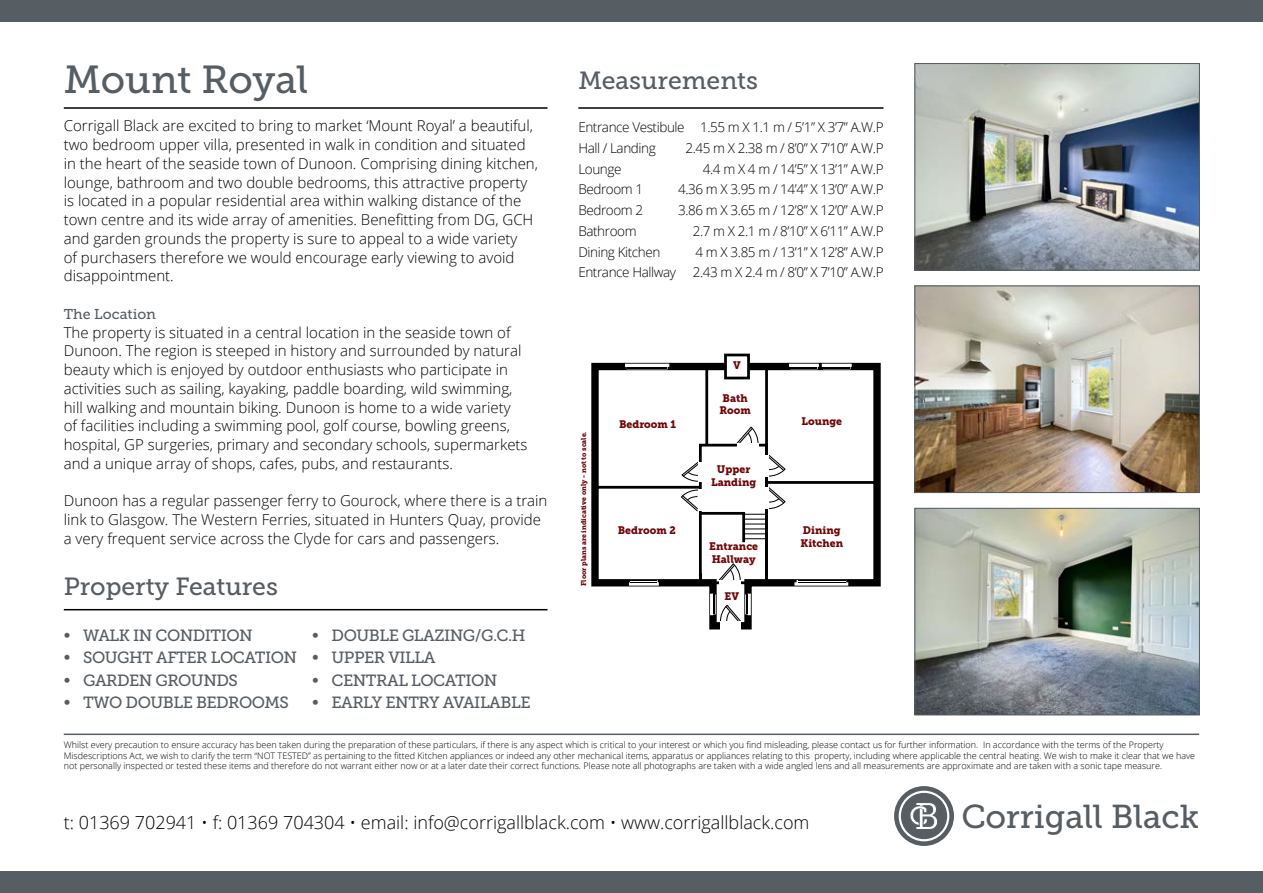
<style>
.page{position:relative;width:1263px;height:893px;background:#fff}
.page>*{position:absolute;margin:0;border:0;box-sizing:border-box;transform-origin:0 0}
.t1{font:39px "Museo Slab 500";letter-spacing:-.005em;color:#565d63}
.t2{font:33px "Museo Slab 500";color:#565d63}
.t3{font:24.75px "Museo Slab 500";color:#565d63}
.t4{font:300 18px "Open Sans";color:#000}
.t5{font:16.2px "Museo Slab 500";letter-spacing:-.03em;color:#565d63}
.t6{font:300 15px/18.8px "Open Sans";color:#000}
.t7{font:14.25px "Museo Slab 500";color:#565d63}
.t8{font:300 13.5px/20.7px "Open Sans";letter-spacing:-.03em;color:#000}
.t9{font:10.8px/12.6px "Museo Slab 900";color:#700809;text-align:center}
.t10{font:300 9px/10.8px "Open Sans";color:#000}
.t11{font:7.05px "Museo Slab 900";color:#700809}
</style>
<div class="page">
<hr style="left:64px;top:733px;width:1135px;height:2px;background:#565d63">
<svg style="left:894px;top:786px;width:60px;height:60px"></svg>
<svg style="left:899px;top:791px;width:50px;height:50px"></svg>
<div style="left:901px;top:793px;width:46px;height:46px;background:#565d63;border-radius:50%"></div>
<svg style="left:910px;top:803px;width:28px;height:26px"></svg>
<img style="left:916px;top:65px;width:282px;height:204px">
<div style="left:914px;top:63px;width:286px;height:208px;border:1px solid #565d63"></div>
<img style="left:916px;top:287px;width:282px;height:204px">
<div style="left:914px;top:285px;width:286px;height:208px;border:1px solid #565d63"></div>
<img style="left:916px;top:510px;width:282px;height:203px">
<div style="left:914px;top:508px;width:286px;height:207px;border:1px solid #565d63"></div>
<div style="left:0;top:0;width:1263px;height:21px;background:#565d63"></div>
<div style="left:0;top:872px;width:1263px;height:21px;background:#565d63"></div>
<hr style="left:64px;top:107px;width:483px;height:2px;background:#000">
<hr style="left:64px;top:609px;width:483px;height:1px;background:#000">
<hr style="left:578px;top:107px;width:305px;height:2px;background:#000">
<svg style="left:591px;top:362px;width:290px;height:268px"></svg>
<hr style="left:595px;top:486px;width:105px;height:3px;background:#000">
<hr style="left:766px;top:481px;width:111px;height:3px;background:#000">
<div style="left:719px;top:580px;width:22px;height:8px;background:#fff"></div>
<div style="left:720px;top:622px;width:21px;height:10px;background:#fff"></div>
<svg style="left:629px;top:580px;width:30px;height:6px"></svg>
<svg style="left:710px;top:594px;width:41px;height:29px"></svg>
<svg style="left:680px;top:364px;width:172px;height:222px"></svg>
<svg style="left:625px;top:364px;width:44px;height:5px"></svg>
<hr style="left:627px;top:367px;width:40px;height:1px;background:#000">
<hr style="left:627px;top:368px;width:40px;height:1px;background:#000">
<div style="left:725px;top:355px;width:23px;height:23px;background:#fff"></div>
<div style="left:724px;top:354px;width:26px;height:25px;border:3px solid #000"></div>
<h1 class="t1" style="left:64px;top:58px;width:246px">Mount Royal</h1>
<h3 class="t3" style="left:578px;top:66px;width:181px">Measurements</h3>
<p class="t8" style="left:578px;top:117px;width:307px">Entrance Vestibule 1.55 m X 1.1 m / 5’1” X 3’7” A.W.P<br>Hall / Landing</p>
<p class="t6" style="left:64px;top:116px;width:476px">Corrigall Black are excited to bring to market ‘Mount Royal’ a beautiful, two bedroom upper villa, presented in walk in condition and situated in the heart of the seaside town of Dunoon. Comprising dining kitchen, lounge, bathroom and two double bedrooms, this attractive property is located in a popular residential area within walking distance of the town centre and its wide array of amenities. Benefitting from DG, GCH and garden grounds the property is sure to appeal to a wide variety<br>of purchasers therefore we would encourage early viewing to avoid disappointment.</p>
<p class="t7" style="left:64px;top:306px;width:94px">The Location</p>
<p class="t6" style="left:64px;top:322px;width:465px">The property is situated in a central location in the seaside town of Dunoon. The region is steeped in history and surrounded by natural beauty which is enjoyed by outdoor enthusiasts who participate in activities such as sailing, kayaking, paddle boarding, wild swimming, hill walking and mountain biking. Dunoon is home to a wide variety of facilities including a swimming pool, golf course, bowling greens, hospital, GP surgeries, primary and secondary schools, supermarkets and a unique array of shops, cafes, pubs, and restaurants.</p>
<p class="t6" style="left:64px;top:491px;width:485px">Dunoon has a regular passenger ferry to Gourock, where there is a train link to Glasgow. The Western Ferries, situated in Hunters Quay, provide a very frequent service across the Clyde for cars and passengers.</p>
<p class="t8" style="left:685px;top:137px;width:200px">2.45 m X 2.38 m / 8’0” X 7’10” A.W.P</p>
<p class="t8" style="left:578px;top:158px;width:45px">Lounge</p>
<p class="t8" style="left:703px;top:158px;width:182px">4.4 m X 4 m / 14’5” X 13’1” A.W.P</p>
<p class="t8" style="left:578px;top:179px;width:66px">Bedroom 1</p>
<p class="t8" style="left:678px;top:179px;width:207px">4.36 m X 3.95 m / 14’4” X 13’0” A.W.P</p>
<p class="t8" style="left:578px;top:200px;width:66px">Bedroom 2</p>
<p class="t8" style="left:678px;top:200px;width:207px">3.86 m X 3.65 m / 12’8” X 12’0” A.W.P</p>
<p class="t8" style="left:578px;top:220px;width:60px">Bathroom</p>
<p class="t8" style="left:693px;top:220px;width:192px">2.7 m X 2.1 m / 8’10” X 6’11” A.W.P</p>
<p class="t8" style="left:578px;top:241px;width:84px">Dining Kitchen</p>
<p class="t8" style="left:578px;top:241px;width:307px;text-align:right">4 m X 3.85 m / 13’1” X 12’8” A.W.P<br>Entrance Hallway 2.43 m X 2.4 m / 8’0” X 7’10” A.W.P</p>
<p class="t9" style="left:733px;top:359px;width:9px">V</p>
<p class="t9" style="left:719px;top:392px;width:33px;text-align:left">Bath<br>Room</p>
<p class="t9" style="left:619px;top:418px;width:59px">Bedroom 1</p>
<p class="t9" style="left:801px;top:415px;width:42px">Lounge</p>
<p class="t11" style="left:580px;top:586px;width:156px;rotate:-90deg">Floor plans are indicative only - not to scale.</p>
<p class="t9" style="left:711px;top:463px;width:47px">Upper<br>Landing</p>
<p class="t9" style="left:618px;top:524px;width:59px">Bedroom 2</p>
<p class="t9" style="left:803px;top:524px;width:39px">Dining</p>
<p class="t9" style="left:709px;top:540px;width:50px">Entrance</p>
<p class="t9" style="left:800px;top:537px;width:44px">Kitchen</p>
<p class="t9" style="left:712px;top:553px;width:46px">Hallway</p>
<h3 class="t3" style="left:64px;top:572px;width:216px">Property Features</h3>
<p class="t5" style="left:64px;top:627px;width:190px">• WALK IN CONDITION</p>
<p class="t5" style="left:64px;top:649px;width:235px">• SOUGHT AFTER LOCATION</p>
<p class="t5" style="left:64px;top:671px;width:176px">• GARDEN GROUNDS</p>
<p class="t5" style="left:64px;top:693px;width:227px">• TWO DOUBLE BEDROOMS</p>
<p class="t9" style="left:725px;top:590px;width:16px">EV</p>
<p class="t5" style="left:312px;top:627px;width:215px">• DOUBLE GLAZING/G.C.H</p>
<p class="t5" style="left:312px;top:649px;width:125px">• UPPER VILLA</p>
<p class="t5" style="left:312px;top:671px;width:187px">• CENTRAL LOCATION</p>
<p class="t5" style="left:312px;top:693px;width:220px">• EARLY ENTRY AVAILABLE</p>
<p class="t10" style="left:64px;top:739px;width:1133px">Whilst every precaution to ensure accuracy has been taken during the preparation of these particulars, if there is any aspect which is critical to your interest or which you find misleading, please contact us for further information. In accordance with the terms of the Property<br>Misdescriptions Act, we wish to clarify the term “NOT TESTED” as pertaining to the fitted Kitchen appliances or indeed any other mechanical items, apparatus or appliances relating to this property, including where applicable the central heating. We wish to make it clear that we have not personally inspected or tested these items and therefore do not warrant either now or at a later date their correct functions. Please note all photographs are taken with a wide angled lens and all measurements are approximate and are taken with a sonic tape measure.</p>
<p class="t4" style="left:64px;top:810px;width:747px">t: 01369 702941 • f: 01369 704304 • email: info@corrigallblack.com • www.corrigallblack.com</p>
<h2 class="t2" style="left:961px;top:799px;width:239px">Corrigall Black</h2>
</div>
